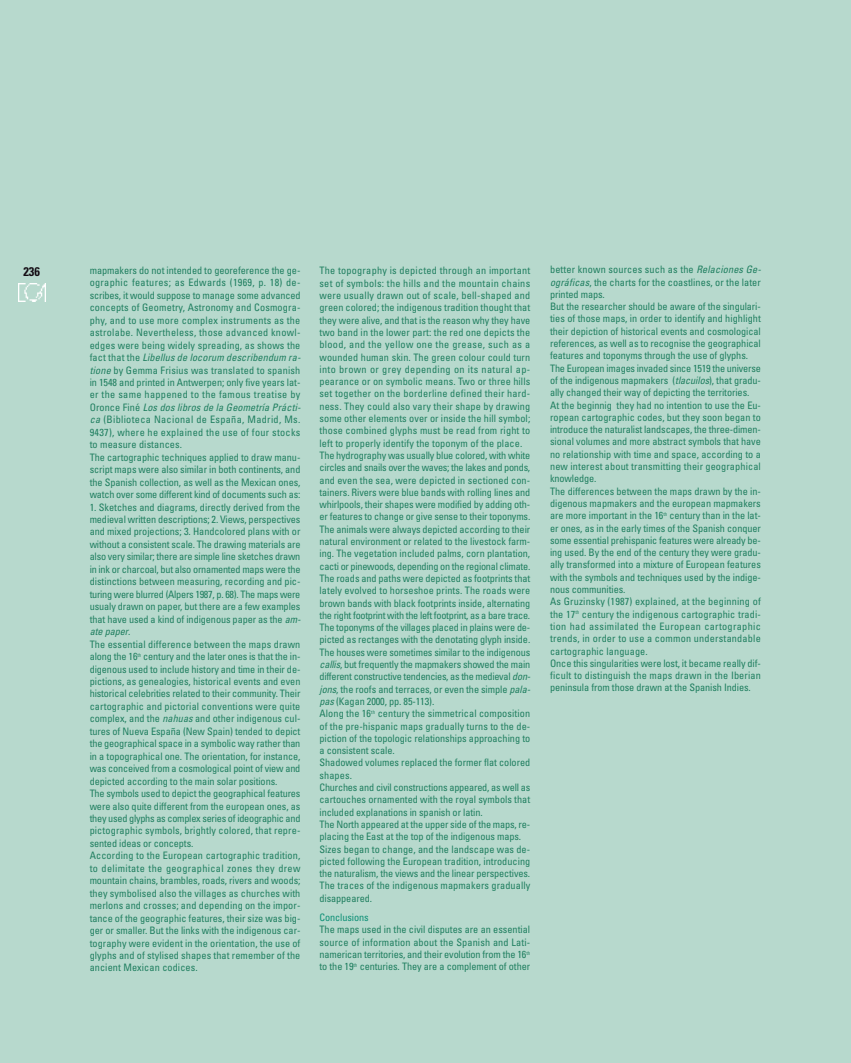
<style>
.page{position:relative;width:851px;height:1063px;background:#fff}
.page>*{position:absolute;margin:0;border:0;box-sizing:border-box;transform-origin:0 0}
.t1{font:700 condensed 12.5px "Univers";color:#140d14}
.t2{font:condensed 10.25px/12.2px "Univers";letter-spacing:-.005em;color:#207f60}
.t3{font:condensed 10.25px "Univers";letter-spacing:-.01em;color:#0e9177}
.s1{font-style:italic}
</style>
<div class="page">
<div style="left:0;top:0;width:850px;height:1063px;background:#b7d9cd"></div>
<hr style="left:850px;top:0;width:1px;height:1063px;background:#b7d9cd">
<img style="left:18px;top:284px;width:28px;height:17px">
<p class="t1" style="left:23px;top:267px;width:18px">236</p>
<p class="t2" style="left:550px;top:264px;width:214px">better known sources such as the <span class="s1">Relaciones Ge&shy;ográficas</span>, the charts for the coastlines, or the later printed maps.<br>But the researcher should be aware of the singulari&shy;ties of those maps, in order to identify and highlight their depiction of historical events and cosmological references, as well as to recognise the geographical features and toponyms through the use of glyphs.<br>The European images invaded since 1519 the universe of the indigenous mapmakers (<span class="s1">tlacuilos</span>), that gradu&shy;ally changed their way of depicting the territories.<br>At the beginnig they had no intention to use the Eu&shy;ropean cartographic codes, but they soon began to introduce the naturalist landscapes, the three-dimen&shy;sional volumes and more abstract symbols that have no relationship with time and space, according to a new interest about transmitting their geographical knowledge.<br>The differences between the maps drawn by the in&shy;digenous mapmakers and the european mapmakers are more important in the 16<sup>th</sup> century than in the lat&shy;er ones, as in the early times of the Spanish conquer some essential prehispanic features were already be&shy;ing used. By the end of the century they were gradu&shy;ally transformed into a mixture of European features with the symbols and techniques used by the indige&shy;nous communities.<br>As Gruzinsky (1987) explained, at the beginning of the 17<sup>th</sup> century the indigenous cartographic tradi&shy;tion had assimilated the European cartographic trends, in order to use a common understandable cartographic language.<br>Once this singularities were lost, it became really dif&shy;ficult to distinguish the maps drawn in the Iberian peninsula from those drawn at the Spanish Indies.</p>
<p class="t2" style="left:90px;top:265px;width:214px">mapmakers do not intended to georeference the ge&shy;ographic features; as Edwards (1969, p. 18) de&shy;scribes, it would suppose to manage some advanced concepts of Geometry, Astronomy and Cosmogra&shy;phy, and to use more complex instruments as the astrolabe. Nevertheless, those advanced knowl&shy;edges were being widely spreading, as shows the f a c t t h a t t h e <span class="s1">Libellus de locorum describendum ra&shy;tione</span>by Gemma Frisius was translated to spanish in 1548 and printed in Antwerpen; only five years lat&shy;er the same happened to the famous treatise by O r o n c e F i n é <span class="s1">Los dos libros de la Geometría Prácti&shy;ca</span>(Biblioteca Nacional de España, Madrid, Ms.<br>9437), where he explained the use of four stocks to measure distances.<br>The cartographic techniques applied to draw manu&shy;script maps were also similar in both continents, and the Spanish collection, as well as the Mexican ones, watch over some different kind of documents such as:</p>
<p class="t2" style="left:90px;top:502px;width:214px">1. Sketches and diagrams, directly derived from the medieval written descriptions; 2. Views, perspectives and mixed projections; 3. Handcolored plans with or without a consistent scale. The drawing materials are also very similar; there are simple line sketches drawn in ink or charcoal, but also ornamented maps were the distinctions between measuring, recording and pic&shy;turing were blurred (Alpers 1987, p. 68). The maps were usualy drawn on paper, but there are a few examples that have used a kind of indigenous paper as the <span class="s1">am&shy;ate paper</span>.<br>The essential difference between the maps drawn along the 16<sup>th</sup> century and the later ones is that the in&shy;digenous used to include history and time in their de&shy;pictions, as genealogies, historical events and even historical celebrities related to their community. Their cartographic and pictorial conventions were quite complex, and the <span class="s1">nahuas</span>and other indigenous cul&shy;tures of Nueva España (New Spain) tended to depict the geographical space in a symbolic way rather than in a topographical one. The orientation, for instance, was conceived from a cosmological point of view and depicted according to the main solar positions.<br>The symbols used to depict the geographical features were also quite different from the european ones, as they used glyphs as complex series of ideographic and pictographic symbols, brightly colored, that repre&shy;sented ideas or concepts.<br>According to the European cartographic tradition, to delimitate the geographical zones they drew mountain chains, brambles, roads, rivers and woods; they symbolised also the villages as churches with merlons and crosses; and depending on the impor&shy;tance of the geographic features, their size was big&shy;ger or smaller. But the links with the indigenous car&shy;tography were evident in the orientation, the use of glyphs and of stylised shapes that remember of the ancient Mexican codices.</p>
<p class="t2" style="left:319px;top:266px;width:214px">The topography is depicted through an important set of symbols: the hills and the mountain chains were usually drawn out of scale, bell-shaped and green colored; the indigenous tradition thought that they were alive, and that is the reason why they have two band in the lower part: the red one depicts the blood, and the yellow one the grease, such as a wounded human skin. The green colour could turn into brown or grey depending on its natural ap&shy;pearance or on symbolic means. Two or three hills set together on the borderline defined their hard&shy;ness. They could also vary their shape by drawing some other elements over or inside the hill symbol; those combined glyphs must be read from right to left to properly identify the toponym of the place.<br>The hydrography was usually blue colored, with white circles and snails over the waves; the lakes and ponds, and even the sea, were depicted in sectioned con&shy;tainers. Rivers were blue bands with rolling lines and whirlpools, their shapes were modified by adding oth&shy;er features to change or give sense to their toponyms.<br>The animals were always depicted according to their natural environment or related to the livestock farm&shy;ing. The vegetation included palms, corn plantation, cacti or pinewoods, depending on the regional climate.<br>The roads and paths were depicted as footprints that lately evolved to horseshoe prints. The roads were brown bands with black footprints inside, alternating the right footprint with the left footprint, as a bare trace.<br>The toponyms of the villages placed in plains were de&shy;picted as rectanges with the denotating glyph inside.<br>The houses were sometimes similar to the indigenous <span class="s1">callis</span>, but frequently the mapmakers showed the main different constructive tendencies, as the medieval <span class="s1">don&shy;jons</span>, the roofs and terraces, or even the simple <span class="s1">pala&shy;pas</span>(Kagan 2000, pp. 85-113).<br>Along the 16<sup>th</sup> century the simmetrical composition of the pre-hispanic maps gradually turns to the de&shy;piction of the topologic relationships approaching to a consistent scale.<br>Shadowed volumes replaced the former flat colored shapes.<br>Churches and civil constructions appeared, as well as cartouches ornamented with the royal symbols that included explanations in spanish or latin.<br>The North appeared at the upper side of the maps, re&shy;placing the East at the top of the indigenous maps.<br>Sizes began to change, and the landscape was de&shy;picted following the European tradition, introducing the naturalism, the views and the linear perspectives.<br>The traces of the indigenous mapmakers gradually disappeared.</p>
<p class="t3" style="left:319px;top:914px;width:51px">Conclusions</p>
<p class="t2" style="left:319px;top:925px;width:212px;text-align:justify">The maps used in the civil disputes are an essential source of information about the Spanish and Lati&shy;namerican territories, and their evolution from the 16<sup>th </sup>to the 19<sup>th</sup> centuries. They are a complement of other</p>
</div>
